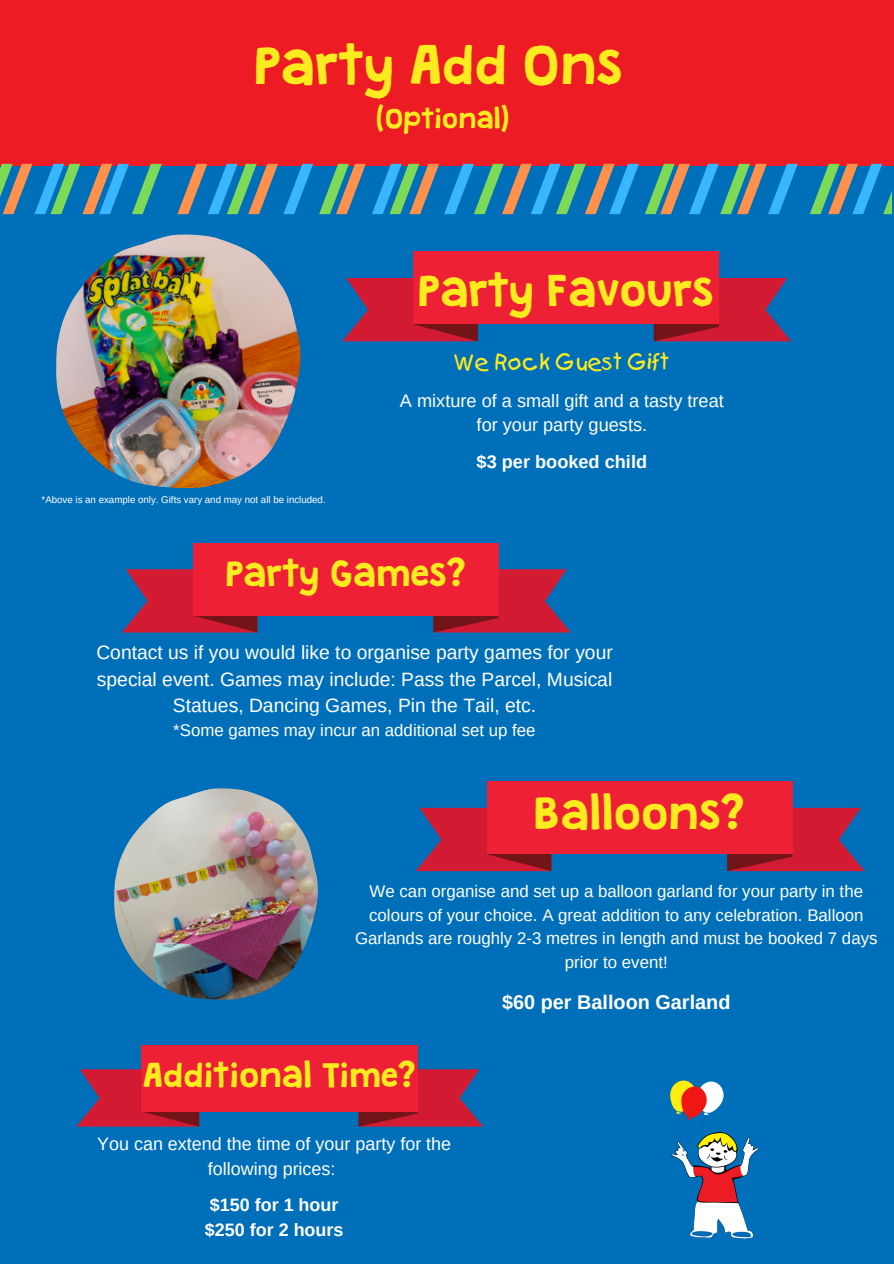
<style>
.page{position:relative;width:894px;height:1264px;background:#fff}
.page>*{position:absolute;margin:0;border:0;box-sizing:border-box;transform-origin:0 0}
.t1{font:48px "Granstander Clean";color:#fceb1f}
.t2{font:40.2px "Granstander Clean";color:#fceb1f}
.t3{font:39.75px "Granstander Clean";color:#fceb1f}
.t4{font:32.25px "Granstander Clean";color:#fceb1f}
.t5{font:29.85px "Granstander Clean";color:#fceb1f}
.t6{font:24px "Granstander Clean";color:#fceb1f}
.t7{font:21.75px "Catchup Normal";color:#fceb1f}
.t8{font:700 19.8px "Arimo";color:#fff}
.t9{font:19.35px/26.4px "Arimo";color:#fff;text-align:center}
.t10{font:18.15px/24.8px "Arimo";color:#fff;text-align:center}
.t11{font:700 18.15px "Arimo";color:#fff}
.t12{font:18px/24.6px "Arimo";color:#fff;text-align:center}
.t13{font:700 18px "Arimo";color:#fff}
.t14{font:16.8px/23.5px "Arimo";color:#fff;text-align:center}
.t15{font:9.75px "Arimo";color:#fff}
</style>
<div class="page">
<div style="left:0;top:0;width:893px;height:1263px;background:#006fb9"></div>
<svg style="left:342px;top:278px;width:136px;height:63px"></svg>
<svg style="left:653px;top:270px;width:138px;height:71px"></svg>
<div style="left:413px;top:251px;width:305px;height:73px;background:#ed2035"></div>
<div style="left:0;top:0;width:893px;height:166px;background:#ed1b24"></div>
<svg style="left:0;top:164px;width:162px;height:50px"></svg>
<svg style="left:177px;top:164px;width:136px;height:50px"></svg>
<svg style="left:319px;top:164px;width:47px;height:50px"></svg>
<svg style="left:810px;top:164px;width:81px;height:50px"></svg>
<svg style="left:645px;top:164px;width:152px;height:50px"></svg>
<svg style="left:372px;top:164px;width:266px;height:50px"></svg>
<img style="left:56px;top:234px;width:244px;height:254px">
<svg style="left:77px;top:1069px;width:122px;height:57px;background:#a92744"></svg>
<svg style="left:358px;top:1061px;width:125px;height:65px"></svg>
<div style="left:141px;top:1045px;width:276px;height:66px;background:#ed2035"></div>
<svg style="left:122px;top:569px;width:135px;height:63px"></svg>
<svg style="left:433px;top:561px;width:137px;height:71px"></svg>
<div style="left:193px;top:542px;width:305px;height:73px;background:#ed2035"></div>
<svg style="left:416px;top:807px;width:135px;height:64px;background:#a62845"></svg>
<svg style="left:727px;top:799px;width:137px;height:72px"></svg>
<div style="left:487px;top:781px;width:305px;height:73px;background:#ed2035"></div>
<img style="left:114px;top:788px;width:204px;height:211px">
<img style="left:670px;top:1080px;width:89px;height:159px">
<p class="t1" style="left:254px;top:48px;width:371px">Party Add Ons</p>
<p class="t6" style="left:376px;top:110px;width:135px">(Optional)</p>
<p class="t3" style="left:418px;top:276px;width:298px">Party Favours</p>
<p class="t15" style="left:42px;top:494px;width:285px">*Above is an example only. Gifts vary and may not all be included.</p>
<p class="t7" style="left:454px;top:348px;width:217px">We Rock Guest Gift</p>
<p class="t10" style="left:400px;top:388px;width:325px">A mixture of a small gift and a tasty treat for your party guests.</p>
<p class="t11" style="left:476px;top:451px;width:172px">$3 per booked child</p>
<p class="t4" style="left:226px;top:561px;width:242px">Party Games?</p>
<p class="t9" style="left:96px;top:639px;width:518px">Contact us if you would like to organise party games for your special event. Games may include: Pass the Parcel, Musical<br>Statues, Dancing Games, Pin the Tail, etc.</p>
<p class="t14" style="left:173px;top:718px;width:364px">*Some games may incur an additional set up fee</p>
<p class="t2" style="left:534px;top:799px;width:212px">Balloons?</p>
<p class="t14" style="left:355px;top:879px;width:524px">We can organise and set up a balloon garland for your party in the colours of your choice. A great addition to any celebration. Balloon Garlands are roughly 2-3 metres in length and must be booked 7 days prior to event!</p>
<p class="t8" style="left:502px;top:990px;width:230px">$60 per Balloon Garland</p>
<p class="t5" style="left:143px;top:1064px;width:274px">Additional Time?</p>
<p class="t12" style="left:97px;top:1131px;width:355px">You can extend the time of your party for the following prices:</p>
<p class="t13" style="left:210px;top:1194px;width:130px">$150 for 1 hour</p>
<p class="t13" style="left:205px;top:1219px;width:140px">$250 for 2 hours</p>
</div>
